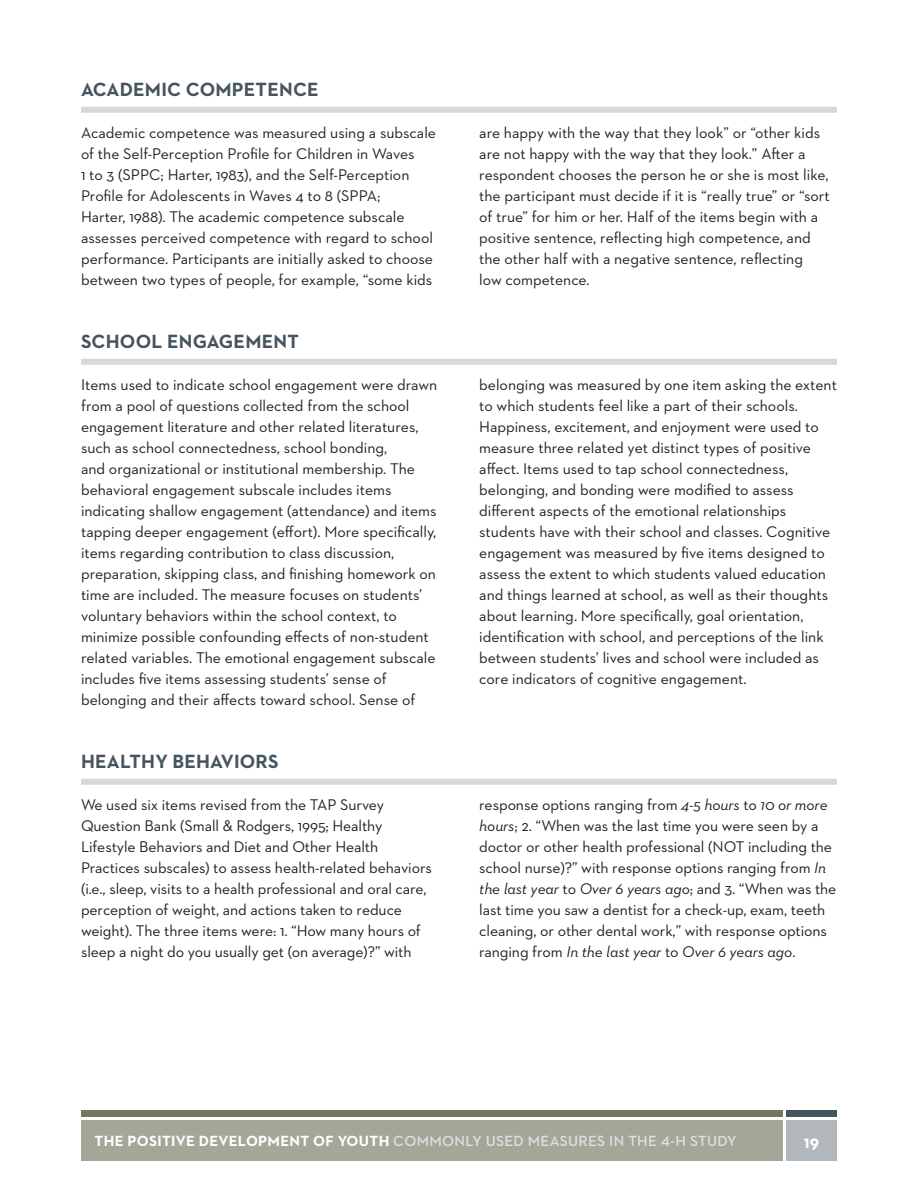
<style>
.page{position:relative;width:918px;height:1188px;background:#fff}
.page>*{position:absolute;margin:0;border:0;box-sizing:border-box;transform-origin:0 0}
.t1{font:700 19.5px "Neutraface 2 Text";letter-spacing:.01em;color:#45555f}
.t2{font:700 18px "Neutraface 2 Text";color:#fff}
.t3{font:15.75px/21px "Neutraface 2 Text";color:#231f20}
.t4{font:600 15px "Neutraface 2 Text";letter-spacing:.02em;color:#dde0e2}
.s1{font-style:italic}
.s2{font-weight:700;color:#fff}
</style>
<div class="page">
<div style="left:81px;top:1120px;width:702px;height:41px;background:#a6a698"></div>
<div style="left:81px;top:1110px;width:702px;height:7px;background:#767561"></div>
<div style="left:787px;top:1120px;width:50px;height:41px;background:#b2b7bb"></div>
<div style="left:787px;top:1110px;width:50px;height:7px;background:#45555f"></div>
<div style="left:81px;top:107px;width:756px;height:6px;background:#d5d9dc"></div>
<div style="left:81px;top:359px;width:756px;height:6px;background:#d5d9dc"></div>
<div style="left:81px;top:779px;width:756px;height:6px;background:#d5d9dc"></div>
<p class="t1" style="left:81px;top:77px;width:239px">ACADEMIC COMPETENCE</p>
<p class="t3" style="left:81px;top:122px;width:357px">Academic competence was measured using a subscale of the Self-Perception Profile for Children in Waves<br>1 to 3 (SPPC; Harter, 1983), and the Self-Perception Profile for Adolescents in Waves 4 to 8 (SPPA;<br>Harter, 1988). The academic competence subscale assesses perceived competence with regard to school performance. Participants are initially asked to choose between two types of people, for example, “some kids</p>
<p class="t3" style="left:479px;top:122px;width:352px">are happy with the way that they look” or “other kids are not happy with the way that they look.” After a respondent chooses the person he or she is most like, the participant must decide if it is “really true” or “sort of true” for him or her. Half of the items begin with a positive sentence, reflecting high competence, and the other half with a negative sentence, reflecting<br>low competence.</p>
<p class="t1" style="left:81px;top:329px;width:26px">SCHOOL</p>
<p class="t1" style="left:167px;top:329px;width:26px">ENGAGEMENT</p>
<p class="t3" style="left:81px;top:374px;width:358px">Items used to indicate school engagement were drawn from a pool of questions collected from the school engagement literature and other related literatures, such as school connectedness, school bonding,<br>and organizational or institutional membership. The behavioral engagement subscale includes items indicating shallow engagement (attendance) and items tapping deeper engagement (effort). More specifically, items regarding contribution to class discussion, preparation, skipping class, and finishing homework on time are included. The measure focuses on students’ voluntary behaviors within the school context, to minimize possible confounding effects of non-student related variables. The emotional engagement subscale includes five items assessing students’ sense of belonging and their affects toward school. Sense of</p>
<p class="t3" style="left:479px;top:374px;width:359px">belonging was measured by one item asking the extent to which students feel like a part of their schools.<br>Happiness, excitement, and enjoyment were used to measure three related yet distinct types of positive affect. Items used to tap school connectedness, belonging, and bonding were modified to assess different aspects of the emotional relationships students have with their school and classes. Cognitive engagement was measured by five items designed to assess the extent to which students valued education and things learned at school, as well as their thoughts about learning. More specifically, goal orientation, identification with school, and perceptions of the link between students’ lives and school were included as core indicators of cognitive engagement.</p>
<p class="t1" style="left:81px;top:749px;width:199px">HEALTHY BEHAVIORS</p>
<p class="t3" style="left:81px;top:794px;width:352px">We used six items revised from the TAP Survey Question Bank (Small &amp; Rodgers, 1995; Healthy Lifestyle Behaviors and Diet and Other Health Practices subscales) to assess health-related behaviors (i.e., sleep, visits to a health professional and oral care, perception of weight, and actions taken to reduce weight). The three items were: 1. “How many hours of sleep a night do you usually get (on average)?” with</p>
<p class="t3" style="left:479px;top:794px;width:359px">response options ranging from <span class="s1">4-5 hours</span> to <span class="s1">10 or more hours</span>; 2. “When was the last time you were seen by a doctor or other health professional (NOT including the school nurse)?” with response options ranging from <span class="s1">In the last year</span> to <span class="s1">Over 6 years ago</span>; and 3. “When was the last time you saw a dentist for a check-up, exam, teeth cleaning, or other dental work,” with response options ranging from <span class="s1">In the last year</span> to <span class="s1">Over 6 years ago</span>.</p>
<p class="t4" style="left:94px;top:1131px;width:606px"><span class="s2">THE POSITIVE DEVELOPMENT OF YOUTH</span> COMMONLY USED M EASURES IN THE 4-H STUDY</p>
<p class="t2" style="left:804px;top:1130px;width:17px">19</p>
</div>
